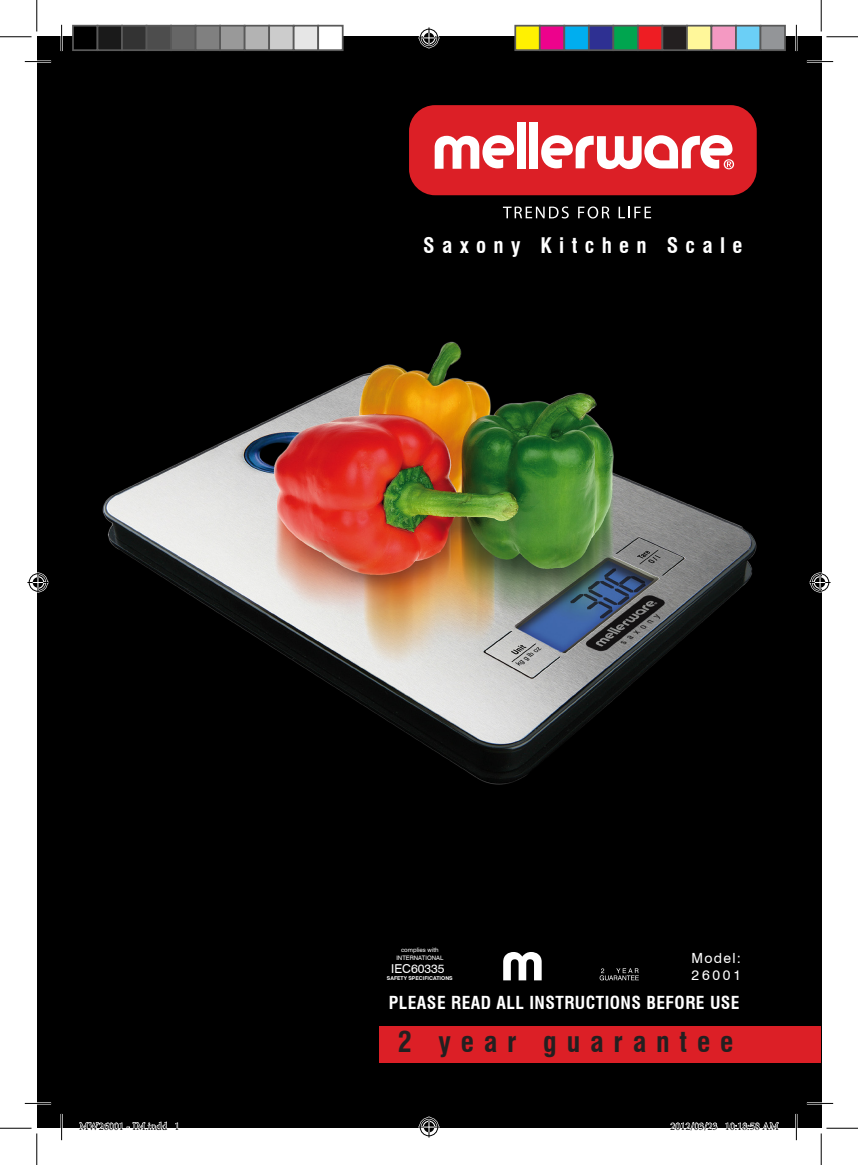
<style>
.page{position:relative;width:858px;height:1165px;background:#fff}
.page>*{position:absolute;margin:0;border:0;box-sizing:border-box;transform-origin:0 0}
.t1{font:700 condensed 28px "Swiss 721 BT";letter-spacing:.35em;color:#231f20}
.t2{font:700 condensed 21px "Swiss 721 BT";letter-spacing:.35em;color:#fff}
.t3{font:700 condensed 17.5px "Swiss 721 BT";letter-spacing:.025em;color:#fff}
.t4{font:14px/16.8px "Swiss 721 BT";letter-spacing:.145em;color:#fff}
.t5{font:12.25px "Swiss 721 BT";color:#fff}
.t6{font:10.5px "Minion Pro";color:#000}
.t7{font:6.12px/7.4px "Swiss 721 BT";color:#fff;text-align:center}
.t8{font:700 5.25px "Swiss 721 BT";color:#fff}
</style>
<div class="page">
<div style="left:37px;top:37px;width:784px;height:1091px;background:#000"></div>
<svg style="left:599px;top:968px;width:39px;height:12px"></svg>
<svg style="left:503px;top:952px;width:38px;height:28px"></svg>
<div style="left:379px;top:1026px;width:442px;height:37px;background:#dc1f26"></div>
<div style="left:409px;top:105px;width:347px;height:90px;background:#dc1f26;border-radius:26px"></div>
<div style="left:516px;top:122px;width:9px;height:46px;background:#fff"></div>
<div style="left:529px;top:122px;width:9px;height:46px;background:#fff"></div>
<svg style="left:541px;top:135px;width:193px;height:34px"></svg>
<svg style="left:503px;top:206px;width:65px;height:12px"></svg>
<svg style="left:578px;top:206px;width:31px;height:12px"></svg>
<svg style="left:618px;top:207px;width:33px;height:11px"></svg>
<svg style="left:434px;top:135px;width:80px;height:34px"></svg>
<img style="left:102px;top:341px;width:655px;height:444px">
<hr style="left:25px;top:60px;width:26px;height:3px;background:#fff">
<hr style="left:806px;top:60px;width:26px;height:3px;background:#fff">
<hr style="left:25px;top:1102px;width:26px;height:2px;background:#fff">
<hr style="left:806px;top:1102px;width:26px;height:2px;background:#fff">
<hr style="left:60px;top:25px;width:3px;height:26px;background:#fff">
<hr style="left:60px;top:1114px;width:3px;height:26px;background:#fff">
<hr style="left:795px;top:25px;width:2px;height:26px;background:#fff">
<hr style="left:795px;top:1114px;width:2px;height:26px;background:#fff">
<svg style="left:25px;top:61px;width:26px;height:1px"></svg>
<svg style="left:806px;top:61px;width:26px;height:1px"></svg>
<svg style="left:25px;top:1103px;width:26px;height:1px"></svg>
<svg style="left:806px;top:1103px;width:26px;height:1px"></svg>
<svg style="left:61px;top:25px;width:1px;height:26px"></svg>
<svg style="left:61px;top:1114px;width:1px;height:26px"></svg>
<svg style="left:795px;top:25px;width:1px;height:26px"></svg>
<svg style="left:795px;top:1114px;width:1px;height:26px"></svg>
<hr style="left:0;top:36px;width:32px;height:1px;background:#000">
<hr style="left:826px;top:36px;width:31px;height:1px;background:#000">
<hr style="left:0;top:1128px;width:32px;height:1px;background:#000">
<hr style="left:826px;top:1128px;width:31px;height:1px;background:#000">
<hr style="left:36px;top:0;width:1px;height:32px;background:#000">
<hr style="left:36px;top:1133px;width:1px;height:32px;background:#000">
<hr style="left:820px;top:0;width:1px;height:32px;background:#000">
<hr style="left:820px;top:1133px;width:1px;height:32px;background:#000">
<svg style="left:418px;top:27px;width:21px;height:21px"></svg>
<svg style="left:418px;top:1116px;width:21px;height:21px"></svg>
<svg style="left:27px;top:572px;width:21px;height:21px"></svg>
<svg style="left:809px;top:572px;width:21px;height:21px"></svg>
<div style="left:73px;top:26px;width:24px;height:24px;background:#000"></div>
<div style="left:72px;top:25px;width:26px;height:26px;border:2px solid #595959"></div>
<div style="left:97px;top:26px;width:25px;height:24px;background:#1a1a1a"></div>
<div style="left:97px;top:25px;width:26px;height:26px;border:2px solid #595959"></div>
<div style="left:122px;top:26px;width:24px;height:24px;background:#333"></div>
<div style="left:121px;top:25px;width:26px;height:26px;border:2px solid #595959"></div>
<div style="left:146px;top:26px;width:25px;height:24px;background:#4d4d4d"></div>
<div style="left:146px;top:25px;width:26px;height:26px;border:2px solid #595959"></div>
<div style="left:171px;top:26px;width:24px;height:24px;background:#666"></div>
<div style="left:170px;top:25px;width:26px;height:26px;border:2px solid #595959"></div>
<div style="left:195px;top:26px;width:25px;height:24px;background:#808080"></div>
<div style="left:195px;top:25px;width:26px;height:26px;border:2px solid #595959"></div>
<div style="left:220px;top:26px;width:24px;height:24px;background:#999"></div>
<div style="left:219px;top:25px;width:26px;height:26px;border:2px solid #595959"></div>
<div style="left:244px;top:26px;width:25px;height:24px;background:#b3b3b3"></div>
<div style="left:244px;top:25px;width:26px;height:26px;border:2px solid #595959"></div>
<div style="left:269px;top:26px;width:24px;height:24px;background:#ccc"></div>
<div style="left:268px;top:25px;width:26px;height:26px;border:2px solid #595959"></div>
<div style="left:293px;top:26px;width:25px;height:24px;background:#e6e6e6"></div>
<div style="left:293px;top:25px;width:26px;height:26px;border:2px solid #595959"></div>
<div style="left:318px;top:26px;width:24px;height:24px;background:#fff"></div>
<div style="left:317px;top:25px;width:26px;height:26px;border:2px solid #595959"></div>
<div style="left:515px;top:26px;width:24px;height:24px;background:#fff101"></div>
<div style="left:514px;top:25px;width:26px;height:26px;border:2px solid #595959"></div>
<div style="left:539px;top:26px;width:25px;height:24px;background:#ed028c"></div>
<div style="left:538px;top:25px;width:27px;height:26px;border:2px solid #595959"></div>
<div style="left:564px;top:26px;width:24px;height:24px;background:#00aeef"></div>
<div style="left:563px;top:25px;width:26px;height:26px;border:2px solid #595959"></div>
<div style="left:588px;top:26px;width:25px;height:24px;background:#2e3092"></div>
<div style="left:587px;top:25px;width:27px;height:26px;border:2px solid #595959"></div>
<div style="left:613px;top:26px;width:24px;height:24px;background:#00a54f"></div>
<div style="left:612px;top:25px;width:26px;height:26px;border:2px solid #595959"></div>
<div style="left:637px;top:26px;width:25px;height:24px;background:#ee1d23"></div>
<div style="left:636px;top:25px;width:27px;height:26px;border:2px solid #595959"></div>
<div style="left:662px;top:26px;width:24px;height:24px;background:#231f20"></div>
<div style="left:661px;top:25px;width:26px;height:26px;border:2px solid #595959"></div>
<div style="left:686px;top:26px;width:25px;height:24px;background:#fff79a"></div>
<div style="left:685px;top:25px;width:27px;height:26px;border:2px solid #595959"></div>
<div style="left:711px;top:26px;width:24px;height:24px;background:#f499c2"></div>
<div style="left:710px;top:25px;width:26px;height:26px;border:2px solid #595959"></div>
<div style="left:735px;top:26px;width:25px;height:24px;background:#6bcff6"></div>
<div style="left:734px;top:25px;width:27px;height:26px;border:2px solid #595959"></div>
<div style="left:760px;top:26px;width:24px;height:24px;background:#939598"></div>
<div style="left:759px;top:25px;width:26px;height:26px;border:2px solid #595959"></div>
<svg style="left:79px;top:1121px;width:88px;height:7px"></svg>
<svg style="left:175px;top:1122px;width:4px;height:6px"></svg>
<svg style="left:670px;top:1122px;width:47px;height:6px"></svg>
<svg style="left:725px;top:1122px;width:54px;height:6px"></svg>
<h2 class="t2" style="left:423px;top:233px;width:321px">Saxony Kitchen Scale</h2>
<p class="t7" style="left:396px;top:946px;width:48px">complies with<br>INTERNATIONAL</p>
<p class="t5" style="left:391px;top:961px;width:55px">IEC60335</p>
<p class="t8" style="left:387px;top:975px;width:67px">SAFETY SPECIFICATIONS</p>
<h3 class="t4" style="left:691px;top:949px;width:51px">Model:<br>26001</h3>
<h3 class="t3" style="left:389px;top:992px;width:352px">PLEASE READ ALL INSTRUCTIONS BEFORE USE</h3>
<h1 class="t1" style="left:397px;top:1025px;width:337px">2 year guarantee</h1>
<p class="t6" style="left:79px;top:1119px;width:102px">MW26001 - IM.indd 1</p>
<p class="t6" style="left:670px;top:1119px;width:110px">2012/03/23 10:18:58 AM</p>
</div>
